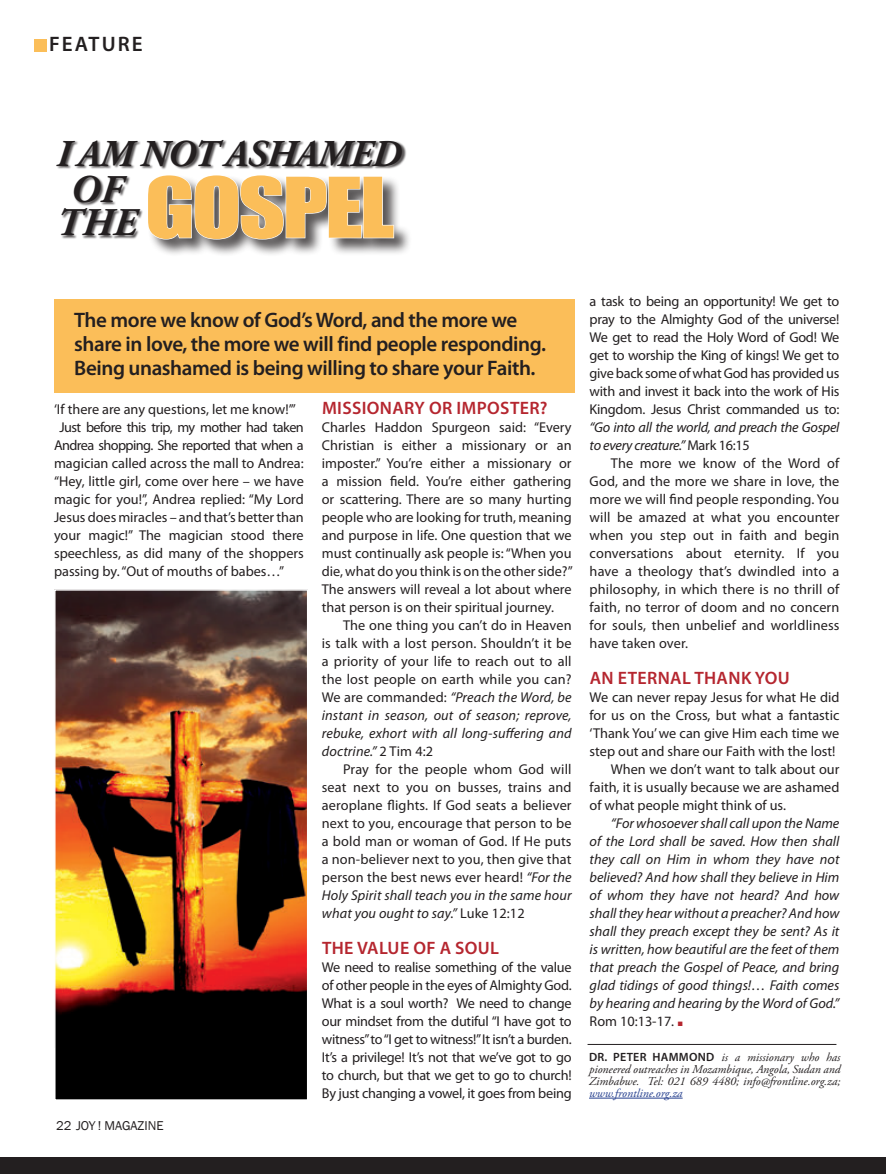
<style>
.page{position:relative;width:886px;height:1174px;background:#fff}
.page>*{position:absolute;margin:0;border:0;box-sizing:border-box;transform-origin:0 0}
.t1{font:77.1px "Impact";letter-spacing:-.03em;color:#fbbe59;scale:1.17 1}
.t2{font:italic 700 39.15px "Adobe Garamond Pro";color:#231f20}
.t3{font:italic 700 37.8px "Adobe Garamond Pro";letter-spacing:-.015em;color:#231f20}
.Body_copy{font:600 21px/24px "Myriad Pro";letter-spacing:-.02em;color:#231f20}
.Body_copy-2{font:600 21px "Myriad Pro";letter-spacing:.1em;color:#231f20}
.t4{font:600 18px "Myriad Pro";letter-spacing:.02em;color:#b5262f}
.t5{font:14.25px/18px "Myriad Pro";color:#231f20;text-align:justify}
.t6{font:italic 14.25px/18px "Myriad Pro";color:#231f20;text-align:justify}
.t7{font:13.2px "Franklin Gothic";color:#231f20}
.Block_Text{font:italic 12px/12px "Adobe Garamond Pro";color:#231f20;text-align:justify}
.s1{font-style:italic}
.s2{font-style:normal}
.s3{font-family:"Myriad Pro";font-weight:600;font-style:normal}
.s4{color:#253f8e}
</style>
<div class="page">
<div style="left:54px;top:299px;width:521px;height:94px;background:#fbbe59"></div>
<div style="left:34px;top:39px;width:12px;height:12px;background:#fbbe59"></div>
<div style="left:0;top:1157px;width:885px;height:17px;background:#231f20"></div>
<hr style="left:589px;top:1097px;width:93px;height:1px;background:#253f8e">
<hr style="left:587px;top:1044px;width:249px;height:1px;background:#231f20">
<div style="left:57px;top:140px;width:349px;height:30px;background:#231f20;opacity:.75"></div>
<div style="left:147px;top:174px;width:265px;height:83px;background:#231f20;opacity:.75"></div>
<svg style="left:147px;top:174px;width:248px;height:66px"></svg>
<div style="left:61px;top:176px;width:83px;height:63px;background:#231f20;opacity:.75"></div>
<div style="left:55px;top:590px;width:253px;height:510px;background:#000"></div>
<img style="left:57px;top:592px;width:248px;height:422px">
<div style="left:54px;top:589px;width:254px;height:511px;border:2px solid #fff"></div>
<p class="Body_copy-2" style="left:49px;top:31px;width:95px">FEATURE</p>
<p class="t3" style="left:57px;top:132px;width:346px">I AM NOT ASHAMED</p>
<p class="t1" style="left:145px;top:148px;width:214px">GOSPEL</p>
<p class="t2" style="left:70px;top:167px;width:54px">OF</p>
<p class="t2" style="left:56px;top:200px;width:82px">THE</p>
<p class="Body_copy" style="left:74px;top:307px;width:473px">The more we know of God’s Word, and the more we share in love, the more we will find people responding.<br>Being unashamed is being willing to share your Faith.</p>
<p class="t5" style="left:54px;top:400px;width:243px">‘If there are any questions, let me know!’”</p>
<p class="t5" style="left:54px;top:418px;width:251px;text-indent:5px">Just before this trip, my mother had taken Andrea shopping. She reported that when a magician called across the mall to Andrea: “Hey, little girl, come over here – we have magic for you!”, Andrea replied: “My Lord Jesus does miracles – and that’s better than your magic!” The magician stood there speechless, as did many of the shoppers passing by. “Out of mouths of babes…”</p>
<p class="t7" style="left:56px;top:1117px;width:109px">22 JOY ! MAGAZINE</p>
<p class="t4" style="left:322px;top:397px;width:227px">MISSIONARY OR IMPOSTER?</p>
<p class="t5" style="left:322px;top:418px;width:252px">Charles Haddon Spurgeon said: “Every Christian is either a missionary or an imposter.” You’re either a missionary or a mission field. You’re either gathering or scattering. There are so many hurting people who are looking for truth, meaning and purpose in life. One question that we must continually ask people is: “When you die, what do you think is on the other side?” The answers will reveal a lot about where that person is on their spiritual journey.</p>
<p class="t5" style="left:322px;top:616px;width:251px;text-indent:21px">The one thing you can’t do in Heaven is talk with a lost person. Shouldn’t it be a priority of your life to reach out to all the lost people on earth while you can?<br>We are commanded: <span class="s1">“Preach the Word, be instant in season, out of season; reprove, rebuke, exhort with all long-suffering and doctrine.”</span> 2 Tim 4:2</p>
<p class="t5" style="left:322px;top:760px;width:251px;text-indent:21px">Pray for the people whom God will seat next to you on busses, trains and aeroplane flights. If God seats a believer next to you, encourage that person to be a bold man or woman of God. If He puts a non-believer next to you, then give that person the best news ever heard! <span class="s1">“For the Holy Spirit shall teach you in the same hour what you ought to say.”</span> Luke 12:12</p>
<p class="t4" style="left:322px;top:937px;width:179px">THE VALUE OF A SOUL</p>
<p class="t5" style="left:322px;top:958px;width:251px">We need to realise something of the value of other people in the eyes of Almighty God.<br>What is a soul worth? We need to change our mindset from the dutiful “I have got to witness” to “I get to witness!” It isn’t a burden.<br>It’s a privilege! It’s not that we’ve got to go to church, but that we get to go to church!<br>By just changing a vowel, it goes from being</p>
<p class="t5" style="left:589px;top:292px;width:251px">a task to being an opportunity! We get to pray to the Almighty God of the universe!<br>We get to read the Holy Word of God! We get to worship the King of kings! We get to give back some of what God has provided us with and invest it back into the work of His Kingdom. Jesus Christ commanded us to: <span class="s1">“Go into all the world, and preach the Gospel to every creature.”</span> Mark 16:15</p>
<p class="t5" style="left:589px;top:454px;width:251px;text-indent:21px">The more we know of the Word of God, and the more we share in love, the more we will find people responding. You will be amazed at what you encounter when you step out in faith and begin conversations about eternity. If you have a theology that’s dwindled into a philosophy, in which there is no thrill of faith, no terror of doom and no concern for souls, then unbelief and worldliness have taken over.</p>
<p class="t4" style="left:589px;top:667px;width:201px">AN ETERNAL THANK YOU</p>
<p class="t5" style="left:589px;top:688px;width:251px">We can never repay Jesus for what He did for us on the Cross, but what a fantastic ‘Thank You’ we can give Him each time we step out and share our Faith with the lost!</p>
<p class="t5" style="left:589px;top:760px;width:251px;text-indent:21px">When we don’t want to talk about our faith, it is usually because we are ashamed of what people might think of us.</p>
<p class="t6" style="left:589px;top:814px;width:251px;text-indent:21px">“For whosoever shall call upon the Name of the Lord shall be saved. How then shall they call on Him in whom they have not believed? And how shall they believe in Him of whom they have not heard? And how shall they hear without a preacher? And how shall they preach except they be sent? As it is written, how beautiful are the feet of them that preach the Gospel of Peace, and bring glad tidings of good things!… Faith comes by hearing and hearing by the Word of God.” <span class="s2">Rom 10:13-17.</span></p>
<p class="Block_Text" style="left:589px;top:1051px;width:253px"><span class="s3">DR. PETER HAMMOND</span> is a missionary who has pioneered outreaches in Mozambique, Angola, Sudan and Zimbabwe. Tel: 021 689 4480; info@frontline.org.za; <span class="s4">www.frontline.org.za</span></p>
</div>
